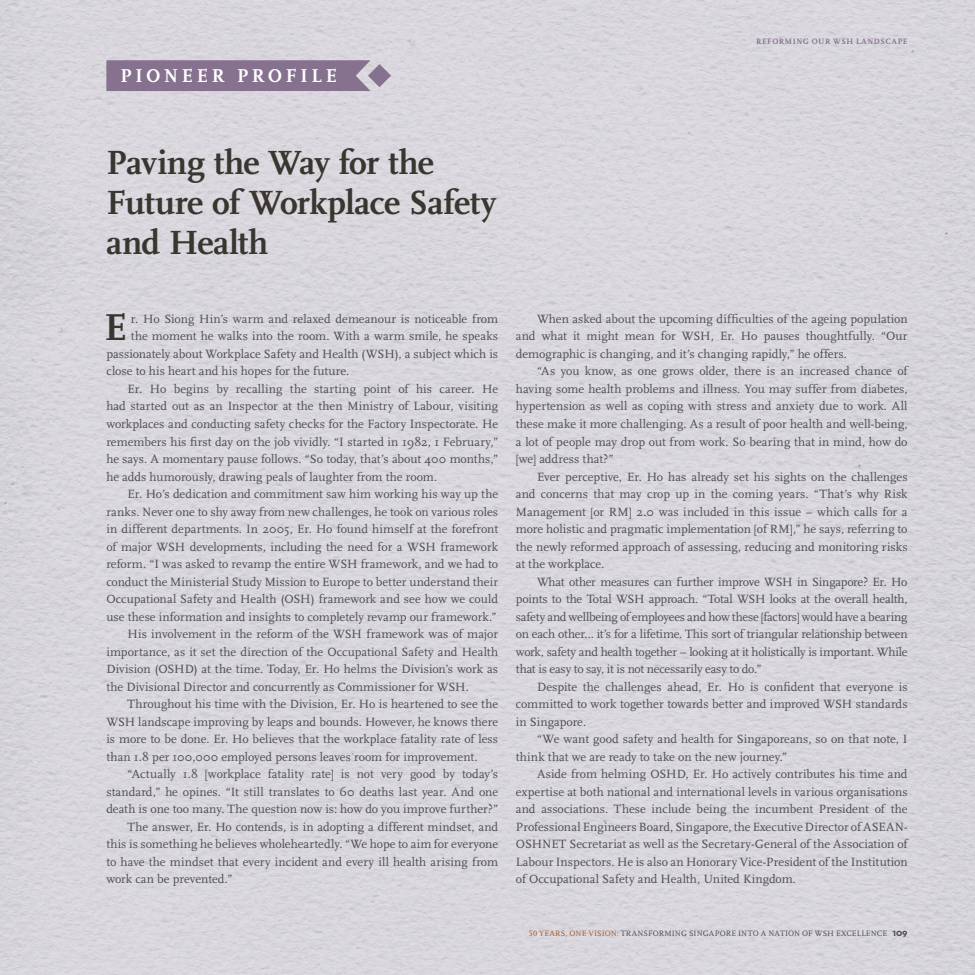
<style>
.page{position:relative;width:975px;height:975px;background:#fff}
.page>*{position:absolute;margin:0;border:0;box-sizing:border-box;transform-origin:0 0}
.Bodycopy_Drop_Cap{font:700 39px "Scala";color:#3a352f}
.Pioneer_Profile_Head{font:700 35px/40px "Scala";letter-spacing:-.02em;color:#3a352f}
.Head{font:700 19.38px "Scala";letter-spacing:.18em;color:#fff}
.Bodycopy_Indent{font:12.5px/17.5px "Scala";color:#4d4d4f;text-align:justify}
.Bodycopy_Drop_Cap-2{font:12.5px "Scala";color:#4d4d4f}
.t1{font:700 10px "Neutraface Text";color:#4d4d4f}
.t2{font:8.12px "Scala";letter-spacing:.015em;color:#4d4d4f}
.t3{font:700 8.12px "Scala";letter-spacing:.065em;color:#86728e}
.s1{font-family:"Scala Caps";color:#a25c26}
.s2{color:#a25c26}
</style>
<div class="page">
<div style="left:0;top:0;width:974px;height:974px;background:#d9d6dd"></div>
<svg style="left:106px;top:60px;width:285px;height:31px;background:#8c7994"></svg>
<p class="Head" style="left:120px;top:65px;width:218px">PIONEER PROFILE</p>
<p class="t3" style="left:756px;top:37px;width:153px">REFORMING OUR WSH LANDSCAPE</p>
<p class="Pioneer_Profile_Head" style="left:106px;top:143px;width:391px">Paving the Way for the<br>Future of Workplace Safety and Health</p>
<p class="Bodycopy_Drop_Cap" style="left:104px;top:305px;width:24px">E</p>
<p class="Bodycopy_Drop_Cap-2" style="left:131px;top:312px;width:368px">r. Ho Siong Hin’s warm and relaxed demeanour is noticeable from</p>
<p class="Bodycopy_Drop_Cap-2" style="left:131px;top:329px;width:368px">the moment he walks into the room. With a warm smile, he speaks</p>
<p class="Bodycopy_Drop_Cap-2" style="left:106px;top:347px;width:393px">passionately about Workplace Safety and Health (WSH), a subject which is</p>
<p class="Bodycopy_Drop_Cap-2" style="left:106px;top:364px;width:244px">close to his heart and his hopes for the future.</p>
<p class="Bodycopy_Indent" style="left:106px;top:380px;width:393px;text-indent:21px">Er. Ho begins by recalling the starting point of his career. He had started out as an Inspector at the then Ministry of Labour, visiting workplaces and conducting safety checks for the Factory Inspectorate. He remembers his first day on the job vividly. “I started in 1982, 1 February,” he says. A momentary pause follows. “So today, that’s about 400 months,” he adds humorously, drawing peals of laughter from the room.</p>
<p class="Bodycopy_Indent" style="left:106px;top:485px;width:393px;text-indent:21px">Er. Ho’s dedication and commitment saw him working his way up the ranks. Never one to shy away from new challenges, he took on various roles in different departments. In 2005, Er. Ho found himself at the forefront of major WSH developments, including the need for a WSH framework reform. “I was asked to revamp the entire WSH framework, and we had to conduct the Ministerial Study Mission to Europe to better understand their Occupational Safety and Health (OSH) framework and see how we could use these information and insights to completely revamp our framework.”</p>
<p class="Bodycopy_Indent" style="left:106px;top:625px;width:393px;text-indent:21px">His involvement in the reform of the WSH framework was of major importance, as it set the direction of the Occupational Safety and Health Division (OSHD) at the time. Today, Er. Ho helms the Division’s work as the Divisional Director and concurrently as Commissioner for WSH.</p>
<p class="Bodycopy_Indent" style="left:106px;top:695px;width:393px;text-indent:21px">Throughout his time with the Division, Er. Ho is heartened to see the WSH landscape improving by leaps and bounds. However, he knows there is more to be done. Er. Ho believes that the workplace fatality rate of less than 1.8 per 100,000 employed persons leaves room for improvement.</p>
<p class="Bodycopy_Indent" style="left:106px;top:765px;width:393px;text-indent:21px">“Actually 1.8 [workplace fatality rate] is not very good by today’s standard,” he opines. “It still translates to 60 deaths last year. And one death is one too many. The question now is: how do you improve further?”</p>
<p class="Bodycopy_Indent" style="left:106px;top:818px;width:393px;text-indent:21px">The answer, Er. Ho contends, is in adopting a different mindset, and this is something he believes wholeheartedly. “We hope to aim for everyone to have the mindset that every incident and every ill health arising from work can be prevented.”</p>
<p class="Bodycopy_Indent" style="left:516px;top:310px;width:393px;text-indent:21px">When asked about the upcoming difficulties of the ageing population and what it might mean for WSH, Er. Ho pauses thoughtfully. “Our demographic is changing, and it’s changing rapidly,” he offers.</p>
<p class="Bodycopy_Indent" style="left:516px;top:363px;width:393px;text-indent:21px">“As you know, as one grows older, there is an increased chance of having some health problems and illness. You may suffer from diabetes, hypertension as well as coping with stress and anxiety due to work. All these make it more challenging. As a result of poor health and well-being, a lot of people may drop out from work. So bearing that in mind, how do [we] address that?”</p>
<p class="Bodycopy_Indent" style="left:516px;top:468px;width:393px;text-indent:21px">Ever perceptive, Er. Ho has already set his sights on the challenges and concerns that may crop up in the coming years. “That’s why Risk Management [or RM] 2.0 was included in this issue – which calls for a more holistic and pragmatic implementation [of RM],” he says, referring to the newly reformed approach of assessing, reducing and monitoring risks at the workplace.</p>
<p class="Bodycopy_Indent" style="left:516px;top:573px;width:393px;text-indent:21px">What other measures can further improve WSH in Singapore? Er. Ho points to the Total WSH approach. “Total WSH looks at the overall health, safety and wellbeing of employees and how these [factors] would have a bearing on each other… it’s for a lifetime. This sort of triangular relationship between work, safety and health together – looking at it holistically is important. While that is easy to say, it is not necessarily easy to do.”</p>
<p class="Bodycopy_Indent" style="left:516px;top:678px;width:393px;text-indent:21px">Despite the challenges ahead, Er. Ho is confident that everyone is committed to work together towards better and improved WSH standards in Singapore.</p>
<p class="Bodycopy_Indent" style="left:516px;top:730px;width:393px;text-indent:21px">“We want good safety and health for Singaporeans, so on that note, I think that we are ready to take on the new journey.”</p>
<p class="Bodycopy_Indent" style="left:516px;top:765px;width:393px;text-indent:21px">Aside from helming OSHD, Er. Ho actively contributes his time and expertise at both national and international levels in various organisations and associations. These include being the incumbent President of the Professional Engineers Board, Singapore, the Executive Director of ASEAN-OSHNET Secretariat as well as the Secretary-General of the Association of Labour Inspectors. He is also an Honorary Vice-President of the Institution of Occupational Safety and Health, United Kingdom.</p>
<p class="t2" style="left:529px;top:928px;width:360px"><span class="s1">50</span> <span class="s2">YEARS, ONE VISION:</span> TRANSFORMING SINGAPORE INTO A NATION OF WSH EXCELLENCE</p>
<p class="t1" style="left:892px;top:926px;width:16px">109</p>
</div>
